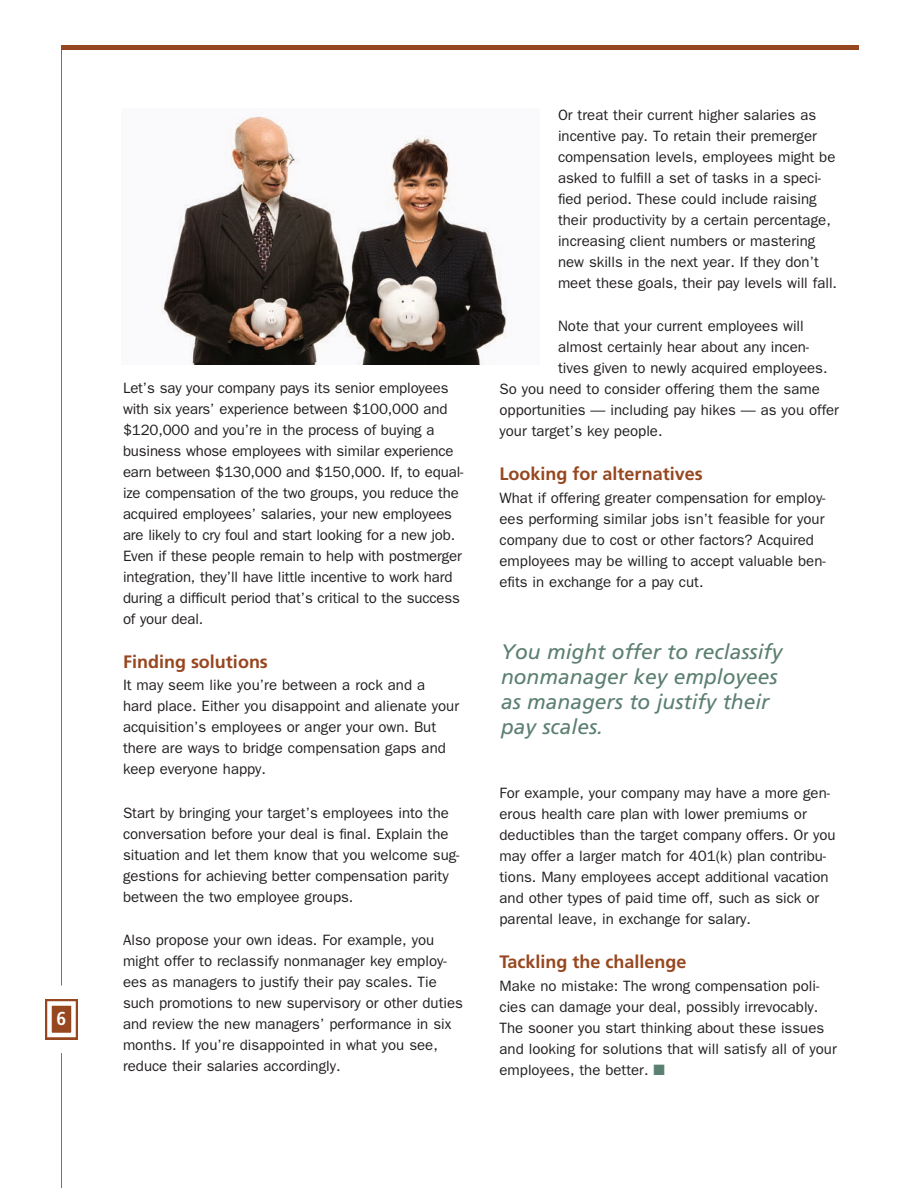
<style>
.page{position:relative;width:918px;height:1188px;background:#fff}
.page>*{position:absolute;margin:0;border:0;box-sizing:border-box;transform-origin:0 0}
.t1{font:italic 21px/25.2px "Frutiger LT Std";color:#5b7f70}
.t2{font:700 condensed 18.75px "Frutiger LT Std";color:#fff}
.t3{font:700 18px "Frutiger LT Std";color:#974720}
.t4{font:15px/21px "ITC Franklin Gothic Std";color:#231f20}
.s1{color:#5b7f70}
</style>
<div class="page">
<div style="left:45px;top:999px;width:33px;height:41px;background:#974720"></div>
<div style="left:47px;top:1001px;width:29px;height:36px;border:4px solid #fff"></div>
<hr style="left:61px;top:45px;width:1px;height:941px;background:#5b7f70">
<hr style="left:61px;top:1053px;width:1px;height:135px;background:#5b7f70">
<div style="left:62px;top:45px;width:798px;height:5px;background:#974720"></div>
<img style="left:161px;top:112px;width:346px;height:252px">
<p class="t2" style="left:57px;top:1007px;width:11px">6</p>
<p class="t4" style="left:123px;top:377px;width:342px">Let’s say your company pays its senior employees with six years’ experience between $100,000 and $120,000 and you’re in the process of buying a business whose employees with similar experience earn between $130,000 and $150,000. If, to equal&shy;ize compensation of the two groups, you reduce the acquired employees’ salaries, your new employees are likely to cry foul and start looking for a new job.<br>Even if these people remain to help with postmerger integration, they’ll have little incentive to work hard during a difficult period that’s critical to the success of your deal.</p>
<p class="t3" style="left:123px;top:651px;width:146px">Finding solutions</p>
<p class="t4" style="left:123px;top:675px;width:338px">It may seem like you’re between a rock and a<br>hard place. Either you disappoint and alienate your acquisition’s employees or anger your own. But there are ways to bridge compensation gaps and keep everyone happy.</p>
<p class="t4" style="left:123px;top:802px;width:338px">Start by bringing your target’s employees into the conversation before your deal is final. Explain the situation and let them know that you welcome sug&shy;gestions for achieving better compensation parity between the two employee groups.</p>
<p class="t4" style="left:123px;top:930px;width:342px">Also propose your own ideas. For example, you might offer to reclassify nonmanager key employ&shy;ees as managers to justify their pay scales. Tie such promotions to new supervisory or other duties and review the new managers’ performance in six months. If you’re disappointed in what you see, reduce their salaries accordingly.</p>
<p class="t4" style="left:558px;top:104px;width:281px">Or treat their current higher salaries as incentive pay. To retain their premerger compensation levels, employees might be asked to fulfill a set of tasks in a speci&shy;fied period. These could include raising their productivity by a certain percentage, increasing client numbers or mastering new skills in the next year. If they don’t meet these goals, their pay levels will fall.</p>
<p class="t4" style="left:558px;top:316px;width:247px">Note that your current employees will</p>
<p class="t4" style="left:558px;top:337px;width:253px">almost certainly hear about any incen-</p>
<p class="t4" style="left:558px;top:358px;width:271px">tives given to newly acquired employees.</p>
<p class="t4" style="left:500px;top:379px;width:322px">So you need to consider offering them the same</p>
<p class="t4" style="left:500px;top:400px;width:341px">opportunities — including pay hikes — as you offer</p>
<p class="t4" style="left:500px;top:421px;width:165px">your target’s key people.</p>
<p class="t3" style="left:500px;top:464px;width:205px">Looking for alternatives</p>
<p class="t4" style="left:500px;top:487px;width:328px">What if offering greater compensation for employ&shy;ees performing similar jobs isn’t feasible for your company due to cost or other factors? Acquired employees may be willing to accept valuable ben&shy;efits in exchange for a pay cut.</p>
<h1 class="t1" style="left:501px;top:639px;width:283px">You might offer to reclassify nonmanager key employees as managers to justify their pay scales.</h1>
<p class="t4" style="left:500px;top:783px;width:338px">For example, your company may have a more gen&shy;erous health care plan with lower premiums or deductibles than the target company offers. Or you may offer a larger match for 401(k) plan contribu&shy;tions. Many employees accept additional vacation and other types of paid time off, such as sick or parental leave, in exchange for salary.</p>
<p class="t3" style="left:500px;top:952px;width:189px">Tackling the challenge</p>
<p class="t4" style="left:500px;top:976px;width:339px">Make no mistake: The wrong compensation poli&shy;cies can damage your deal, possibly irrevocably.<br>The sooner you start thinking about these issues and looking for solutions that will satisfy all of your employees, the better. <span class="s1">■</span></p>
</div>
